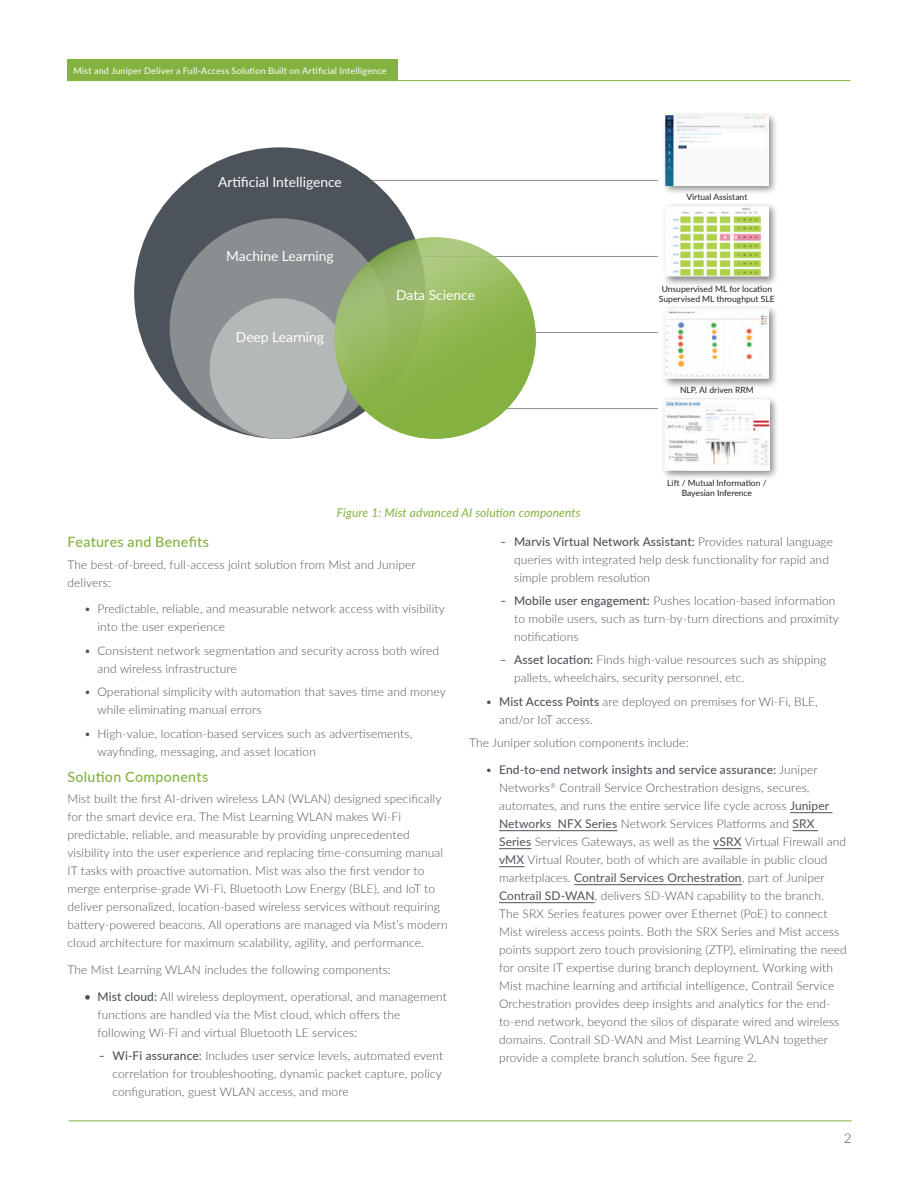
<style>
.page{position:relative;width:918px;height:1188px;background:#fff}
.page>*{position:absolute;margin:0;border:0;box-sizing:border-box;transform-origin:0 0}
.t1{font:500 14.25px "Lato";letter-spacing:.02em;color:#83b240}
.t2{font:13.8px "Lato";color:#fff}
.t3{font:300 13.5px "Lato";color:#4c535a}
.t4{font:300 12px/18px "Lato";letter-spacing:.01em;color:#4c535a}
.t5{font:italic 12px "Lato";letter-spacing:.01em;color:#83b240}
.t6{font:9px "Lato";letter-spacing:.025em;color:#fff}
.t7{font:8.55px/10.2px "Lato";color:#231f20;text-align:center}
.s1{font-weight:500}
.s2{font-family:"Antenna"}
.s3{font-weight:400}
</style>
<div class="page">
<hr style="left:68px;top:80px;width:782px;height:1px;background:#83b240">
<div style="left:68px;top:60px;width:330px;height:21px;background:#83b240"></div>
<hr style="left:69px;top:1120px;width:783px;height:1px;background:#83b240">
<hr style="left:790px;top:812px;width:43px;height:1px;background:#4c535a">
<hr style="left:499px;top:830px;width:118px;height:1px;background:#4c535a">
<svg style="left:793px;top:830px;width:25px;height:1px"></svg>
<hr style="left:499px;top:848px;width:32px;height:1px;background:#4c535a">
<svg style="left:713px;top:848px;width:29px;height:1px"></svg>
<svg style="left:499px;top:866px;width:25px;height:1px"></svg>
<hr style="left:574px;top:884px;width:168px;height:1px;background:#4c535a">
<hr style="left:499px;top:902px;width:96px;height:1px;background:#4c535a">
<hr style="left:502px;top:408px;width:156px;height:1px;background:#8a8e91">
<hr style="left:502px;top:332px;width:156px;height:1px;background:#8a8e91">
<hr style="left:413px;top:256px;width:245px;height:1px;background:#8a8e91">
<hr style="left:361px;top:180px;width:297px;height:1px;background:#8a8e91">
<div style="left:134px;top:147px;width:292px;height:292px;background:#4c535a;border-radius:50%"></div>
<div style="left:170px;top:218px;width:220px;height:221px;background:#8a8e91;border-radius:50%"></div>
<div style="left:210px;top:298px;width:140px;height:141px;background:#b5b8b9;border-radius:50%"></div>
<svg style="left:334px;top:237px;width:202px;height:202px;background:#91b756"></svg>
<img style="left:664px;top:114px;width:112px;height:79px">
<img style="left:666px;top:115px;width:102px;height:70px">
<img style="left:664px;top:204px;width:112px;height:81px">
<img style="left:666px;top:206px;width:102px;height:71px">
<img style="left:664px;top:307px;width:112px;height:80px">
<img style="left:666px;top:308px;width:102px;height:71px">
<img style="left:663px;top:398px;width:114px;height:80px">
<img style="left:665px;top:399px;width:104px;height:71px">
<p class="t6" style="left:73px;top:64px;width:315px">Mist and Juniper Deliver a Full-Access Solution Built on Artificial Intelligence</p>
<p class="t2" style="left:218px;top:172px;width:125px">Artificial Intelligence</p>
<p class="t2" style="left:226px;top:246px;width:109px">Machine Learning</p>
<p class="t2" style="left:236px;top:327px;width:90px">Deep Learning</p>
<p class="t2" style="left:396px;top:285px;width:80px">Data Science</p>
<p class="t5" style="left:337px;top:504px;width:245px">Figure 1: Mist advanced AI solution components</p>
<p class="t7" style="left:686px;top:191px;width:62px">Virtual Assistant</p>
<p class="t7" style="left:659px;top:283px;width:117px">Unsupervised ML for location<br>Supervised ML throughput SLE</p>
<p class="t7" style="left:680px;top:385px;width:75px">NLP, AI driven RRM</p>
<p class="t7" style="left:667px;top:477px;width:101px">Lift / Mutual Information /<br>Bayesian Inference</p>
<p class="t1" style="left:68px;top:532px;width:143px">Features and Benefits</p>
<p class="t4" style="left:68px;top:555px;width:350px">The best-of-breed, full-access joint solution from Mist and Juniper delivers:</p>
<p class="t4" style="left:98px;top:600px;width:349px;text-indent:-14px">• Predictable, reliable, and measurable network access with visibility into the user experience</p>
<p class="t4" style="left:98px;top:641px;width:343px;text-indent:-14px">• Consistent network segmentation and security across both wired and wireless infrastructure</p>
<p class="t4" style="left:98px;top:682px;width:350px;text-indent:-14px">• Operational simplicity with automation that saves time and money while eliminating manual errors</p>
<p class="t4" style="left:98px;top:724px;width:316px;text-indent:-14px">• High-value, location-based services such as advertisements, wayfinding, messaging, and asset location</p>
<p class="t1" style="left:68px;top:767px;width:142px">Solution Components</p>
<p class="t4" style="left:68px;top:790px;width:382px">Mist built the first AI-driven wireless LAN (WLAN) designed specifically for the smart device era. The Mist Learning WLAN makes Wi-Fi predictable, reliable, and measurable by providing unprecedented visibility into the user experience and replacing time-consuming manual IT tasks with proactive automation. Mist was also the first vendor to merge enterprise-grade Wi-Fi, Bluetooth Low Energy (BLE), and IoT to deliver personalized, location-based wireless services without requiring battery-powered beacons. All operations are managed via Mist’s modern cloud architecture for maximum scalability, agility, and performance.</p>
<p class="t4" style="left:68px;top:960px;width:325px">The Mist Learning WLAN includes the following components:</p>
<p class="t4" style="left:98px;top:987px;width:351px;text-indent:-14px"><span class="s1">• Mist cloud:</span> All wireless deployment, operational, and management functions are handled via the Mist cloud, which offers the following Wi-Fi and virtual Bluetooth LE services:</p>
<p class="t4" style="left:112px;top:1046px;width:332px;text-indent:-14px"><span class="s2">-</span> <span class="s1">Wi-Fi assurance:</span> Includes user service levels, automated event correlation for troubleshooting, dynamic packet capture, policy configuration, guest WLAN access, and more</p>
<p class="t4" style="left:514px;top:532px;width:320px;text-indent:-14px"><span class="s2">-</span> <span class="s1">Marvis Virtual Network Assistant:</span> Provides natural language queries with integrated help desk functionality for rapid and simple problem resolution</p>
<p class="t4" style="left:514px;top:591px;width:326px;text-indent:-14px"><span class="s2">-</span> <span class="s1">Mobile user engagement:</span> Pushes location-based information to mobile users, such as turn-by-turn directions and proximity notifications</p>
<p class="t4" style="left:514px;top:651px;width:314px;text-indent:-14px"><span class="s2">-</span> <span class="s1">Asset location:</span> Finds high-value resources such as shipping pallets, wheelchairs, security personnel, etc.</p>
<p class="t4" style="left:499px;top:692px;width:320px;text-indent:-14px">• <span class="s1">Mist Access Points</span> are deployed on premises for Wi-Fi, BLE, and/or IoT access.</p>
<p class="t4" style="left:469px;top:734px;width:221px">The Juniper solution components include:</p>
<p class="t4" style="left:499px;top:760px;width:349px;text-indent:-13px">• <span class="s1">End-to-end network insights and service assurance:</span> Juniper Networks<sup>®</sup> Contrail Service Orchestration designs, secures, automates, and runs the entire service life cycle across <span class="s3">Juniper Networks NFX Series</span> Network Services Platforms and <span class="s3">SRX Series</span> Services Gateways, as well as the <span class="s3">vSRX</span> Virtual Firewall and <span class="s3">vMX</span> Virtual Router, both of which are available in public cloud marketplaces. <span class="s3">Contrail Services Orchestration</span>, part of Juniper <span class="s3">Contrail SD-WAN</span>, delivers SD-WAN capability to the branch.<br>The SRX Series features power over Ethernet (PoE) to connect Mist wireless access points. Both the SRX Series and Mist access points support zero touch provisioning (ZTP), eliminating the need for onsite IT expertise during branch deployment. Working with Mist machine learning and artificial intelligence, Contrail Service Orchestration provides deep insights and analytics for the end&shy;to-end network, beyond the silos of disparate wired and wireless domains. Contrail SD-WAN and Mist Learning WLAN together provide a complete branch solution. See figure 2.</p>
<p class="t3" style="left:844px;top:1129px;width:9px">2</p>
</div>
